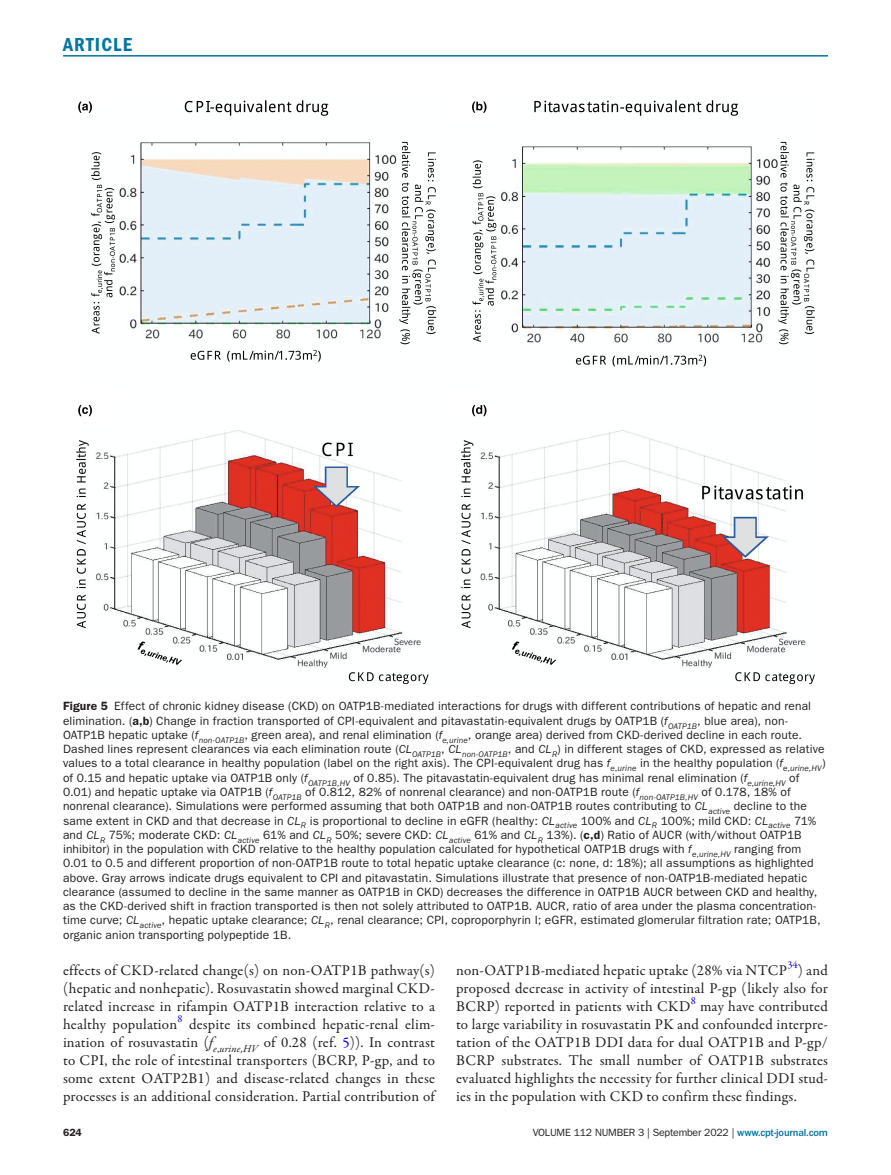
<style>
.page{position:relative;width:891px;height:1175px;background:#fff}
.page>*{position:absolute;margin:0;border:0;box-sizing:border-box;transform-origin:0 0}
.t1{font:19.5px "ITC Franklin Gothic Std Dm Cd";letter-spacing:.06em;color:#0076a3}
.t2{font:15px/18px "Garamond Premr Pro";letter-spacing:.015em;color:#231f20;text-align:justify}
.t3{font:12px/14.2px "ITC Franklin Gothic Std";letter-spacing:.015em;color:#231f20}
.t4{font:10.5px "ITC Franklin Gothic Std";letter-spacing:-.015em;color:#231f20}
.t5{font:10.5px "Garamond Premr Pro";color:#00f}
.t6{font:600 10.5px "ITC Franklin Gothic Std";color:#231f20}
.s1{font-weight:600}
.s2{font-style:italic}
.s3{color:#00f}
.s4{font-weight:500;color:#0076a3}
</style>
<div class="page">
<hr style="left:63px;top:55px;width:765px;height:2px;background:#0076a3">
<img style="left:76px;top:100px;width:739px;height:585px">
<h1 class="t1" style="left:63px;top:33px;width:71px">ARTICLE</h1>
<p class="t3" style="left:63px;top:699px;width:764px"><span class="s1">Figure 5</span> Effect of chronic kidney disease (CKD) on OATP1B-mediated interactions for drugs with different contributions of hepatic and renal elimination. (<span class="s1">a,b</span>) Change in fraction transported of CPI-equivalent and pitavastatin-equivalent drugs by OATP1B (<span class="s2">f</span><sub>OATP1B</sub>, blue area), non-OATP1B hepatic uptake (<span class="s2">f</span><sub>non-OATP1B</sub>, green area), and renal elimination (<span class="s2">f</span><sub>e,urine</sub>, orange area) derived from CKD-derived decline in each route.<br>Dashed lines represent clearances via each elimination route (<span class="s2">CL</span><sub>OATP1B</sub>, <span class="s2">CL</span><sub>non-OATP1B</sub>, and <span class="s2">CL</span><sub>R</sub>) in different stages of CKD, expressed as relative values to a total clearance in healthy population (label on the right axis). The CPI-equivalent drug has <span class="s2">f</span><sub>e</sub><sub>,</sub><sub>urine</sub> in the healthy population (<span class="s2">f</span><sub>e</sub><sub>,</sub><sub>urine,HV</sub>) of 0.15 and hepatic uptake via OATP1B only (<span class="s2">f</span><sub>OATP1B,HV</sub> of 0.85). The pitavastatin-equivalent drug has minimal renal elimination (<span class="s2">f</span><sub>e,urine,HV</sub> of 0.01) and hepatic uptake via OATP1B (<span class="s2">f</span><sub>OATP1B</sub> of 0.812, 82% of nonrenal clearance) and non-OATP1B route (<span class="s2">f</span><sub>non-OATP1B,HV</sub> of 0.178, 18% of nonrenal clearance). Simulations were performed assuming that both OATP1B and non-OATP1B routes contributing to <span class="s2">CL</span><sub>active</sub> decline to the same extent in CKD and that decrease in <span class="s2">CL</span><sub>R</sub> is proportional to decline in eGFR (healthy: <span class="s2">CL</span><sub>active</sub> 100% and <span class="s2">CL</span><sub>R</sub> 100%; mild CKD: <span class="s2">CL</span><sub>active</sub> 71% and <span class="s2">CL</span><sub>R</sub> 75%; moderate CKD: <span class="s2">CL</span><sub>active</sub> 61% and <span class="s2">CL</span><sub>R</sub> 50%; severe CKD: <span class="s2">CL</span><sub>active</sub> 61% and <span class="s2">CL</span><sub>R</sub> 13%). (<span class="s1">c,d</span>) Ratio of AUCR (with/without OATP1B inhibitor) in the population with CKD relative to the healthy population calculated for hypothetical OATP1B drugs with <span class="s2">f</span><sub>e</sub><sub>,</sub><sub>urine,HV</sub> ranging from 0.01 to 0.5 and different proportion of non-OATP1B route to total hepatic uptake clearance (c: none, d: 18%); all assumptions as highlighted above. Gray arrows indicate drugs equivalent to CPI and pitavastatin. Simulations illustrate that presence of non-OATP1B-mediated hepatic clearance (assumed to decline in the same manner as OATP1B in CKD) decreases the difference in OATP1B AUCR between CKD and healthy, as the CKD-derived shift in fraction transported is then not solely attributed to OATP1B. AUCR, ratio of area under the plasma concentration&shy;time curve; <span class="s2">CL</span><sub>active</sub>, hepatic uptake clearance; <span class="s2">CL</span><sub>R</sub>, renal clearance; CPI, coproporphyrin I; eGFR, estimated glomerular filtration rate; OATP1B, organic anion transporting polypeptide 1B.</p>
<p class="t2" style="left:63px;top:961px;width:373px">effects of CKD-related change(s) on non-OATP1B pathway(s) (hepatic and nonhepatic). Rosuvastatin showed marginal CKD&shy;related increase in rifampin OATP1B interaction relative to a healthy population</p>
<p class="t5" style="left:177px;top:1012px;width:7px">8</p>
<p class="t2" style="left:63px;top:1015px;width:373px;text-indent:126px">despite its combined hepatic-renal elim&shy;ination of rosuvastatin (<span class="s2">f</span><sub>e</sub><sub>,</sub><sub>urine,HV</sub> of 0.28 (ref. <span class="s3">5</span>)). In contrast to CPI, the role of intestinal transporters (BCRP, P-gp, and to some extent OATP2B1) and disease-related changes in these processes is an additional consideration. Partial contribution of</p>
<p class="t2" style="left:456px;top:961px;width:333px">non-OATP1B-mediated hepatic uptake (28% via NTCP</p>
<p class="t5" style="left:787px;top:958px;width:12px">34</p>
<p class="t2" style="left:456px;top:961px;width:373px;text-indent:342px">) and proposed decrease in activity of intestinal P-gp (likely also for BCRP) reported in patients with CKD</p>
<p class="t5" style="left:691px;top:994px;width:7px">8</p>
<p class="t2" style="left:456px;top:997px;width:373px;text-indent:244px">may have contributed to large variability in rosuvastatin PK and confounded interpre&shy;tation of the OATP1B DDI data for dual OATP1B and P-gp/ BCRP substrates. The small number of OATP1B substrates evaluated highlights the necessity for further clinical DDI stud&shy;ies in the population with CKD to confirm these findings.</p>
<p class="t6" style="left:63px;top:1125px;width:20px">624</p>
<p class="t4" style="left:533px;top:1126px;width:297px">VOLUME 112 NUMBER 3 | September 2022 | <span class="s4">www.cpt-journal.com</span></p>
</div>
